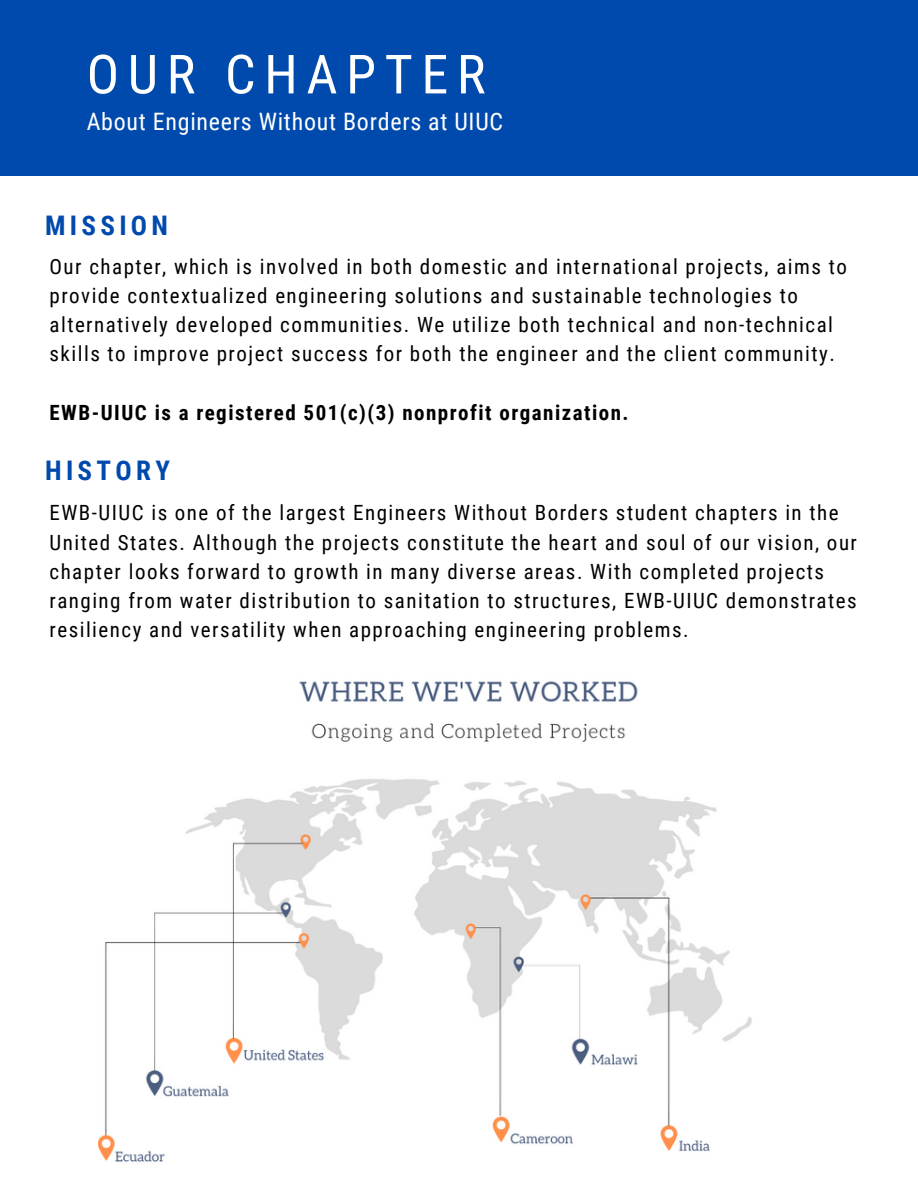
<style>
.page{position:relative;width:918px;height:1188px;background:#fff}
.page>*{position:absolute;margin:0;border:0;box-sizing:border-box;transform-origin:0 0}
.t1{font:54px "Roboto Condensed";letter-spacing:.16em;color:#fff}
.t2{font:700 27px "Roboto Condensed";letter-spacing:.16em;color:#004aad}
.t3{font:24px "Roboto Condensed";letter-spacing:.03em;color:#fff}
.t4{font:21px/29.2px "Roboto Condensed";letter-spacing:.07em;color:#000}
.t5{font:700 21px "Roboto Condensed";letter-spacing:.07em;color:#000}
</style>
<div class="page">
<div style="left:0;top:0;width:918px;height:176px;background:#004aad"></div>
<img style="left:98px;top:681px;width:654px;height:481px">
<p class="t1" style="left:87px;top:43px;width:400px">OUR CHAPTER</p>
<p class="t3" style="left:87px;top:108px;width:418px">About Engineers Without Borders at UIUC</p>
<p class="t2" style="left:45px;top:210px;width:124px">MISSION</p>
<p class="t4" style="left:50px;top:252px;width:799px">Our chapter, which is involved in both domestic and international projects, aims to provide contextualized engineering solutions and sustainable technologies to alternatively developed communities. We utilize both technical and non-technical skills to improve project success for both the engineer and the client community.</p>
<p class="t5" style="left:50px;top:400px;width:581px">EWB-UIUC is a registered 501(c)(3) nonprofit organization.</p>
<p class="t2" style="left:45px;top:455px;width:126px">HISTORY</p>
<p class="t4" style="left:50px;top:498px;width:809px">EWB-UIUC is one of the largest Engineers Without Borders student chapters in the United States. Although the projects constitute the heart and soul of our vision, our chapter looks forward to growth in many diverse areas. With completed projects ranging from water distribution to sanitation to structures, EWB-UIUC demonstrates resiliency and versatility when approaching engineering problems.</p>
</div>
